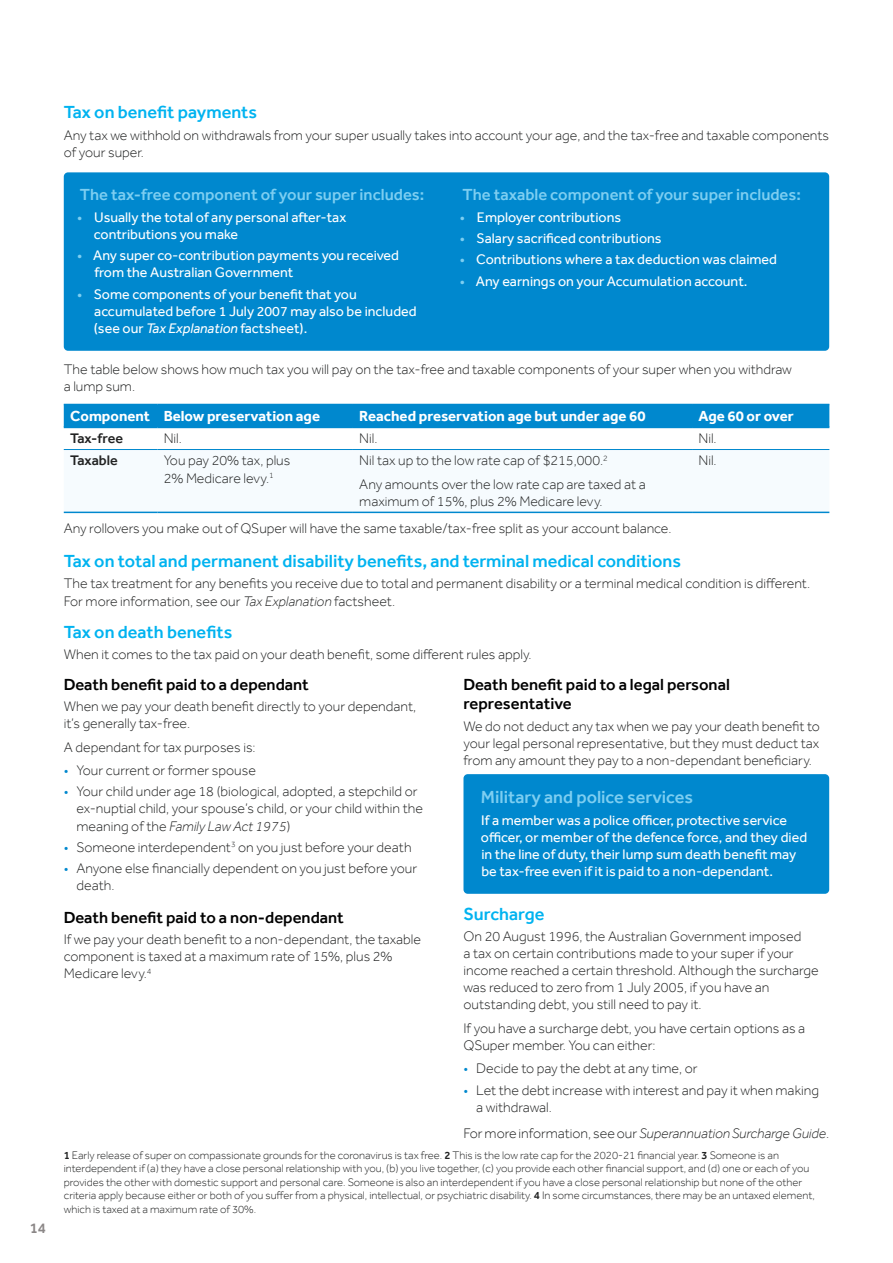
<style>
.page{position:relative;width:893px;height:1263px;background:#fff}
.page>*{position:absolute;margin:0;border:0;box-sizing:border-box;transform-origin:0 0}
.t1{font:500 18px "Effra";color:#00b3f0}
.t2{font:500 18px "Effra";color:#7dcef1}
.t3{font:500 16.5px/19.8px "Effra";color:#000101}
.t4{font:500 16.5px "Effra";color:#7dcef1}
.t5{font:700 15px "Effra";color:#fff}
.t6{font:500 15px "Effra";color:#8b8787}
.t7{font:300 14.25px/17.1px "Effra";color:#212222}
.t8{font:14.25px/17.1px "Effra";color:#fff}
.t9{font:italic 300 14.25px "Effra";color:#212222}
.t10{font:500 14.25px "Effra";color:#212222}
.t11{font:300 11.25px/13.5px "Effra";color:#212222}
.s1{color:#7dcef1}
.s2{font-style:italic}
.s3{color:#0088ce}
.s4{font-style:normal}
.s5{font-weight:500}
</style>
<div class="page">
<div style="left:64px;top:172px;width:765px;height:179px;background:#0088ce;border-radius:4px"></div>
<div style="left:64px;top:405px;width:765px;height:21px;background:#0088ce"></div>
<div style="left:64px;top:450px;width:765px;height:62px;background:#f6fbfe"></div>
<hr style="left:64px;top:404px;width:93px;height:1px;background:#0088ce">
<hr style="left:157px;top:404px;width:196px;height:1px;background:#0088ce">
<hr style="left:353px;top:404px;width:339px;height:1px;background:#0088ce">
<hr style="left:692px;top:404px;width:137px;height:1px;background:#0088ce">
<hr style="left:64px;top:426px;width:93px;height:2px;background:#0088ce">
<hr style="left:157px;top:426px;width:196px;height:2px;background:#0088ce">
<hr style="left:353px;top:426px;width:339px;height:2px;background:#0088ce">
<hr style="left:692px;top:426px;width:137px;height:2px;background:#0088ce">
<hr style="left:64px;top:449px;width:93px;height:1px;background:#0088ce">
<hr style="left:157px;top:449px;width:196px;height:1px;background:#0088ce">
<hr style="left:353px;top:449px;width:339px;height:1px;background:#0088ce">
<hr style="left:692px;top:449px;width:137px;height:1px;background:#0088ce">
<hr style="left:64px;top:512px;width:93px;height:1px;background:#0088ce">
<hr style="left:157px;top:512px;width:196px;height:1px;background:#0088ce">
<hr style="left:353px;top:512px;width:339px;height:1px;background:#0088ce">
<hr style="left:692px;top:512px;width:137px;height:1px;background:#0088ce">
<div style="left:463px;top:774px;width:366px;height:120px;background:#0088ce;border-radius:4px"></div>
<p class="t6" style="left:30px;top:1219px;width:18px">14</p>
<p class="t1" style="left:64px;top:102px;width:195px">Tax on benefit payments</p>
<p class="t7" style="left:64px;top:126px;width:767px">Any tax we withhold on withdrawals from your super usually takes into account your age, and the tax-free and taxable components of your super.</p>
<p class="t4" style="left:80px;top:185px;width:346px">The tax-free component of your super includes:</p>
<p class="t8" style="left:94px;top:208px;width:254px;text-indent:-17px"><span class="s1">•</span> Usually the total of any personal after-tax contributions you make</p>
<p class="t8" style="left:94px;top:247px;width:306px;text-indent:-17px"><span class="s1">•</span> Any super co-contribution payments you received from the Australian Government</p>
<p class="t8" style="left:94px;top:285px;width:324px;text-indent:-17px"><span class="s1">•</span> Some components of your benefit that you accumulated before 1 July 2007 may also be included (see our <span class="s2">Tax Explanation</span> factsheet).</p>
<p class="t4" style="left:462px;top:185px;width:340px">The taxable component of your super includes:</p>
<p class="t8" style="left:460px;top:208px;width:163px"><span class="s1">•</span> Employer contributions</p>
<p class="t8" style="left:460px;top:230px;width:203px"><span class="s1">•</span> Salary sacrificed contributions</p>
<p class="t8" style="left:460px;top:251px;width:319px"><span class="s1">•</span> Contributions where a tax deduction was claimed</p>
<p class="t8" style="left:460px;top:272px;width:289px"><span class="s1">•</span> Any earnings on your Accumulation account.</p>
<p class="t7" style="left:64px;top:361px;width:730px">The table below shows how much tax you will pay on the tax-free and taxable components of your super when you withdraw a lump sum.</p>
<p class="t5" style="left:70px;top:407px;width:251px">Component Below preservation age</p>
<p class="t5" style="left:359px;top:407px;width:288px">Reached preservation age but under age 60</p>
<p class="t5" style="left:698px;top:407px;width:97px">Age 60 or over</p>
<p class="t10" style="left:70px;top:430px;width:54px">Tax‑free</p>
<p class="t7" style="left:164px;top:430px;width:20px">Nil.</p>
<p class="t7" style="left:359px;top:430px;width:20px">Nil.</p>
<p class="t7" style="left:698px;top:430px;width:20px">Nil.</p>
<p class="t10" style="left:70px;top:452px;width:49px">Taxable</p>
<p class="t7" style="left:164px;top:452px;width:128px">You pay 20% tax, plus<br>2% Medicare levy.<sup>1</sup></p>
<p class="t7" style="left:359px;top:449px;width:288px;line-height:23.5px">Nil tax up to the low rate cap of $215,000.<sup>2<br></sup>Any amounts over the low rate cap are taxed at a</p>
<p class="t7" style="left:359px;top:492px;width:245px">maximum of 15%, plus 2% Medicare levy.</p>
<p class="t7" style="left:698px;top:452px;width:20px">Nil.</p>
<p class="t7" style="left:64px;top:519px;width:609px">Any rollovers you make out of QSuper will have the same taxable/tax-free split as your account balance.</p>
<p class="t1" style="left:64px;top:550px;width:619px">Tax on total and permanent disability benefits, and terminal medical conditions</p>
<p class="t7" style="left:64px;top:575px;width:748px">The tax treatment for any benefits you receive due to total and permanent disability or a terminal medical condition is different.<br>For more information, see our <span class="s2">Tax Explanation</span> factsheet.</p>
<p class="t1" style="left:64px;top:621px;width:170px">Tax on death benefits</p>
<p class="t7" style="left:64px;top:646px;width:469px">When it comes to the tax paid on your death benefit, some different rules apply.</p>
<p class="t3" style="left:64px;top:674px;width:247px">Death benefit paid to a dependant</p>
<p class="t7" style="left:64px;top:697px;width:354px">When we pay your death benefit directly to your dependant, it’s generally tax-free.</p>
<p class="t7" style="left:64px;top:738px;width:193px">A dependant for tax purposes is:</p>
<p class="t7" style="left:64px;top:761px;width:194px"><span class="s3">•</span> Your current or former spouse</p>
<p class="t7" style="left:77px;top:783px;width:348px;text-indent:-13px"><span class="s3">•</span> Your child under age 18 (biological, adopted, a stepchild or ex-nuptial child, your spouse’s child, or your child within the meaning of the <span class="s2">Family Law Act 1975</span>)</p>
<p class="t7" style="left:64px;top:838px;width:349px"><span class="s3">•</span> Someone interdependent<sup>3</sup> on you just before your death</p>
<p class="t7" style="left:77px;top:860px;width:342px;text-indent:-13px"><span class="s3">•</span> Anyone else financially dependent on you just before your death.</p>
<p class="t3" style="left:64px;top:907px;width:282px">Death benefit paid to a non-dependant</p>
<p class="t7" style="left:64px;top:931px;width:359px">If we pay your death benefit to a non-dependant, the taxable component is taxed at a maximum rate of 15%, plus 2%<br>Medicare levy.<sup>4</sup></p>
<p class="t3" style="left:463px;top:674px;width:268px">Death benefit paid to a legal personal representative</p>
<p class="t7" style="left:463px;top:717px;width:358px;text-align:justify">We do not deduct any tax when we pay your death benefit to your legal personal representative, but they must deduct tax from any amount they pay to a non-dependant beneficiary.</p>
<p class="t2" style="left:481px;top:786px;width:214px">Military and police services</p>
<p class="t8" style="left:481px;top:811px;width:328px">If a member was a police officer, protective service officer, or member of the defence force, and they died in the line of duty, their lump sum death benefit may be tax-free even if it is paid to a non-dependant.</p>
<p class="t1" style="left:463px;top:903px;width:83px">Surcharge</p>
<p class="t7" style="left:463px;top:927px;width:357px">On 20 August 1996, the Australian Government imposed<br>a tax on certain contributions made to your super if your income reached a certain threshold. Although the surcharge was reduced to zero from 1 July 2005, if you have an outstanding debt, you still need to pay it.</p>
<p class="t7" style="left:463px;top:1019px;width:343px">If you have a surcharge debt, you have certain options as a<br>QSuper member. You can either:</p>
<p class="t7" style="left:463px;top:1060px;width:236px"><span class="s3">•</span> Decide to pay the debt at any time, or</p>
<p class="t7" style="left:476px;top:1081px;width:344px;text-indent:-13px"><span class="s3">•</span> Let the debt increase with interest and pay it when making a withdrawal.</p>
<p class="t9" style="left:463px;top:1124px;width:367px"><span class="s4">For more information, see our</span> Superannuation Surcharge Guide<span class="s4">.</span></p>
<p class="t11" style="left:64px;top:1148px;width:753px"><span class="s5">1</span> Early release of super on compassionate grounds for the coronavirus is tax free. <span class="s5">2</span> This is the low rate cap for the 2020-21 financial year. <span class="s5">3</span> Someone is an interdependent if (a) they have a close personal relationship with you, (b) you live together, (c) you provide each other financial support, and (d) one or each of you provides the other with domestic support and personal care. Someone is also an interdependent if you have a close personal relationship but none of the other criteria apply because either or both of you suffer from a physical, intellectual, or psychiatric disability. <span class="s5">4</span> In some circumstances, there may be an untaxed element, which is taxed at a maximum rate of 30%.</p>
</div>
